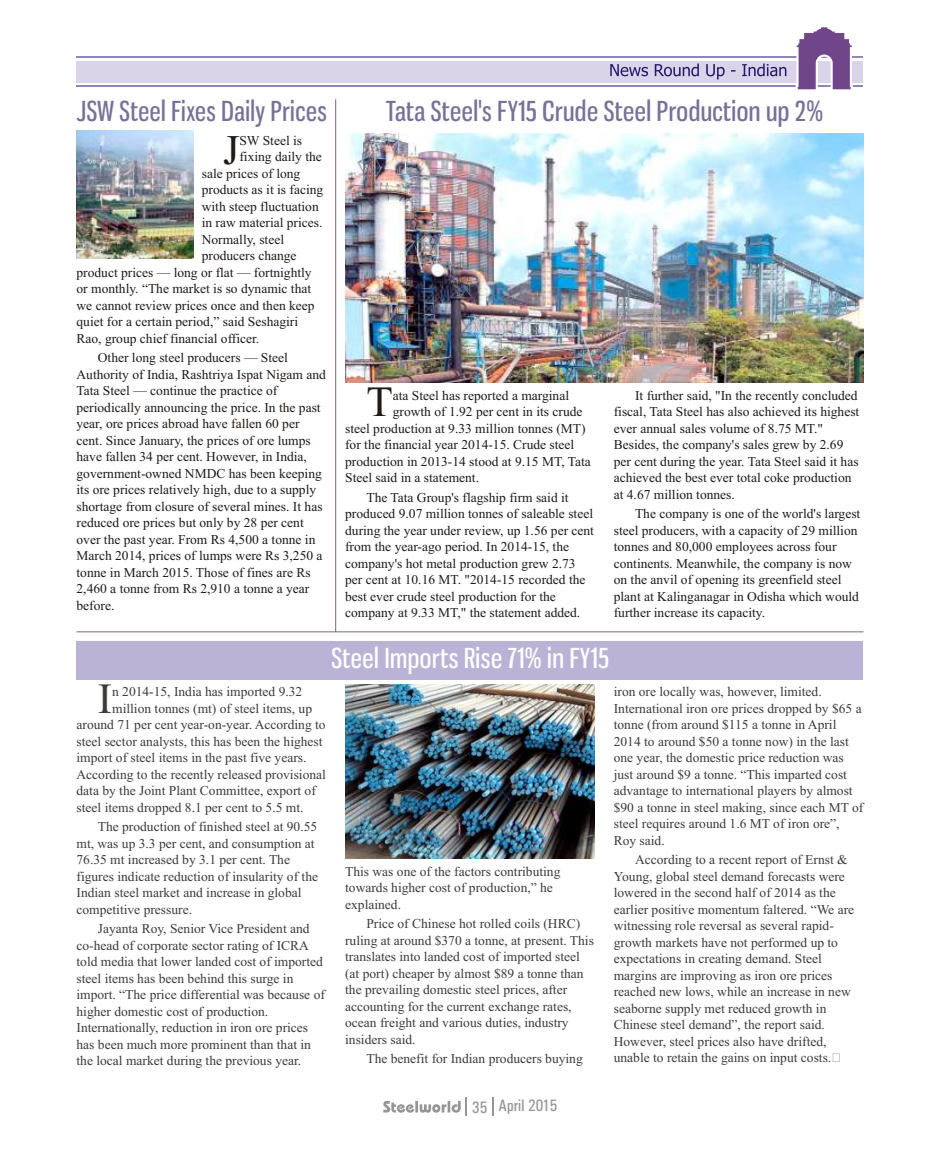
<style>
.page{position:relative;width:940px;height:1174px;background:#fff}
.page>*{position:absolute;margin:0;border:0;box-sizing:border-box;transform-origin:0 0}
.t1{font:43.05px "Times New Roman";color:#3b3b38}
.t2{font:43.05px "Times New Roman";color:#1f1a17}
.t3{font:42.15px "Times New Roman";color:#1f1a17}
.t4{font:27px "Gnuolane Free";letter-spacing:.02em;color:#787096}
.t5{font:27px "Gnuolane Free";letter-spacing:.02em;color:#fff}
.t6{font:16.65px "Univers Condensed";color:#969494}
.t7{font:13.5px/16.5px "Times New Roman";color:#3b3b38}
.t8{font:13.5px/16.5px "Times New Roman";color:#1f1a17}
</style>
<div class="page">
<hr style="left:77px;top:85px;width:786px;height:2px;background:#8f85b8">
<hr style="left:77px;top:56px;width:786px;height:2px;background:#8f85b8">
<div style="left:77px;top:61px;width:786px;height:21px;background:#d9d4e8"></div>
<svg style="left:610px;top:64px;width:176px;height:15px"></svg>
<svg style="left:794px;top:27px;width:60px;height:63px"></svg>
<hr style="left:77px;top:631px;width:786px;height:1px;background:#7d667a">
<svg style="left:383px;top:1097px;width:84px;height:19px"></svg>
<svg style="left:492px;top:1097px;width:1px;height:19px"></svg>
<hr style="left:335px;top:99px;width:1px;height:533px;background:#7d667a">
<div style="left:77px;top:641px;width:786px;height:38px;background:#bab3d6"></div>
<img style="left:345px;top:684px;width:250px;height:175px">
<img style="left:345px;top:133px;width:518px;height:249px">
<img style="left:77px;top:130px;width:116px;height:128px">
<h3 class="t4" style="left:77px;top:99px;width:252px">JSW Steel Fixes Daily Prices</h3>
<h3 class="t4" style="left:386px;top:99px;width:438px">Tata Steel's FY15 Crude Steel Production up 2%</h3>
<p class="t8" style="left:239px;top:133px;width:64px">SW Steel is</p>
<h2 class="t3" style="left:223px;top:135px;width:18px">J</h2>
<p class="t8" style="left:239px;top:150px;width:84px">fixing daily the</p>
<p class="t8" style="left:202px;top:166px;width:100px">sale prices of long</p>
<p class="t8" style="left:202px;top:183px;width:123px">products as it is facing</p>
<p class="t8" style="left:202px;top:199px;width:118px">with steep fluctuation</p>
<p class="t8" style="left:202px;top:216px;width:122px">in raw material prices.</p>
<p class="t8" style="left:202px;top:232px;width:84px">Normally, steel</p>
<p class="t8" style="left:202px;top:249px;width:96px">producers change</p>
<p class="t8" style="left:77px;top:265px;width:237px">product prices — long or flat — fortnightly</p>
<p class="t8" style="left:77px;top:282px;width:236px">or monthly. “The market is so dynamic that</p>
<p class="t8" style="left:77px;top:298px;width:240px">we cannot review prices once and then keep</p>
<p class="t8" style="left:77px;top:315px;width:223px">quiet for a certain period,” said Seshagiri</p>
<p class="t8" style="left:77px;top:331px;width:184px">Rao, group chief financial officer.</p>
<p class="t8" style="left:77px;top:351px;width:251px;text-indent:21px">Other long steel producers — Steel Authority of India, Rashtriya Ispat Nigam and Tata Steel — continue the practice of periodically announcing the price. In the past year, ore prices abroad have fallen 60 per cent. Since January, the prices of ore lumps have fallen 34 per cent. However, in India, government-owned NMDC has been keeping its ore prices relatively high, due to a supply shortage from closure of several mines. It has reduced ore prices but only by 28 per cent over the past year. From Rs 4,500 a tonne in March 2014, prices of lumps were Rs 3,250 a tonne in March 2015. Those of fines are Rs 2,460 a tonne from Rs 2,910 a tonne a year before.</p>
<h1 class="t2" style="left:366px;top:386px;width:28px">T</h1>
<p class="t8" style="left:393px;top:388px;width:178px">ata Steel has reported a marginal</p>
<p class="t8" style="left:345px;top:405px;width:247px;text-indent:48px">growth of 1.92 per cent in its crude steel production at 9.33 million tonnes (MT) for the financial year 2014-15. Crude steel production in 2013-14 stood at 9.15 MT, Tata Steel said in a statement.</p>
<p class="t8" style="left:345px;top:490px;width:250px;text-indent:21px">The Tata Group's flagship firm said it produced 9.07 million tonnes of saleable steel during the year under review, up 1.56 per cent from the year-ago period. In 2014-15, the company's hot metal production grew 2.73 per cent at 10.16 MT. "2014-15 recorded the best ever crude steel production for the company at 9.33 MT," the statement added.</p>
<p class="t8" style="left:614px;top:388px;width:247px;text-indent:21px">It further said, "In the recently concluded fiscal, Tata Steel has also achieved its highest ever annual sales volume of 8.75 MT." Besides, the company's sales grew by 2.69 per cent during the year. Tata Steel said it has achieved the best ever total coke production at 4.67 million tonnes.</p>
<p class="t8" style="left:614px;top:507px;width:248px;text-indent:21px">The company is one of the world's largest steel producers, with a capacity of 29 million tonnes and 80,000 employees across four continents. Meanwhile, the company is now on the anvil of opening its greenfield steel plant at Kalinganagar in Odisha which would further increase its capacity.</p>
<h3 class="t5" style="left:332px;top:647px;width:279px">Steel Imports Rise 71% in FY15</h3>
<h1 class="t1" style="left:98px;top:682px;width:16px">I</h1>
<p class="t7" style="left:112px;top:684px;width:192px">n 2014-15, India has imported 9.32</p>
<p class="t7" style="left:77px;top:701px;width:251px;text-indent:36px">million tonnes (mt) of steel items, up around 71 per cent year-on-year. According to steel sector analysts, this has been the highest import of steel items in the past five years.<br>According to the recently released provisional data by the Joint Plant Committee, export of steel items dropped 8.1 per cent to 5.5 mt.</p>
<p class="t7" style="left:77px;top:819px;width:243px;text-indent:21px">The production of finished steel at 90.55 mt, was up 3.3 per cent, and consumption at 76.35 mt increased by 3.1 per cent. The figures indicate reduction of insularity of the Indian steel market and increase in global competitive pressure.</p>
<p class="t7" style="left:77px;top:921px;width:250px;text-indent:21px">Jayanta Roy, Senior Vice President and co-head of corporate sector rating of ICRA told media that lower landed cost of imported steel items has been behind this surge in import. “The price differential was because of higher domestic cost of production.<br>Internationally, reduction in iron ore prices has been much more prominent than that in the local market during the previous year.</p>
<p class="t7" style="left:345px;top:864px;width:217px">This was one of the factors contributing towards higher cost of production,” he explained.</p>
<p class="t7" style="left:345px;top:916px;width:250px;text-indent:21px">Price of Chinese hot rolled coils (HRC) ruling at around $370 a tonne, at present. This translates into landed cost of imported steel (at port) cheaper by almost $89 a tonne than the prevailing domestic steel prices, after accounting for the current exchange rates, ocean freight and various duties, industry insiders said.</p>
<p class="t7" style="left:366px;top:1051px;width:218px">The benefit for Indian producers buying</p>
<p class="t6" style="left:472px;top:1099px;width:87px">35 April 2015</p>
<p class="t7" style="left:614px;top:684px;width:251px">iron ore locally was, however, limited.<br>International iron ore prices dropped by $65 a tonne (from around $115 a tonne in April 2014 to around $50 a tonne now) in the last one year, the domestic price reduction was just around $9 a tonne. “This imparted cost advantage to international players by almost $90 a tonne in steel making, since each MT of steel requires around 1.6 MT of iron ore”, Roy said.</p>
<p class="t7" style="left:614px;top:852px;width:242px;text-indent:21px">According to a recent report of Ernst &amp; Young, global steel demand forecasts were lowered in the second half of 2014 as the earlier positive momentum faltered. “We are witnessing role reversal as several rapid&shy;growth markets have not performed up to expectations in creating demand. Steel margins are improving as iron ore prices reached new lows, while an increase in new seaborne supply met reduced growth in Chinese steel demand”, the report said.<br>However, steel prices also have drifted, unable to retain the gains on input costs.?</p>
</div>
